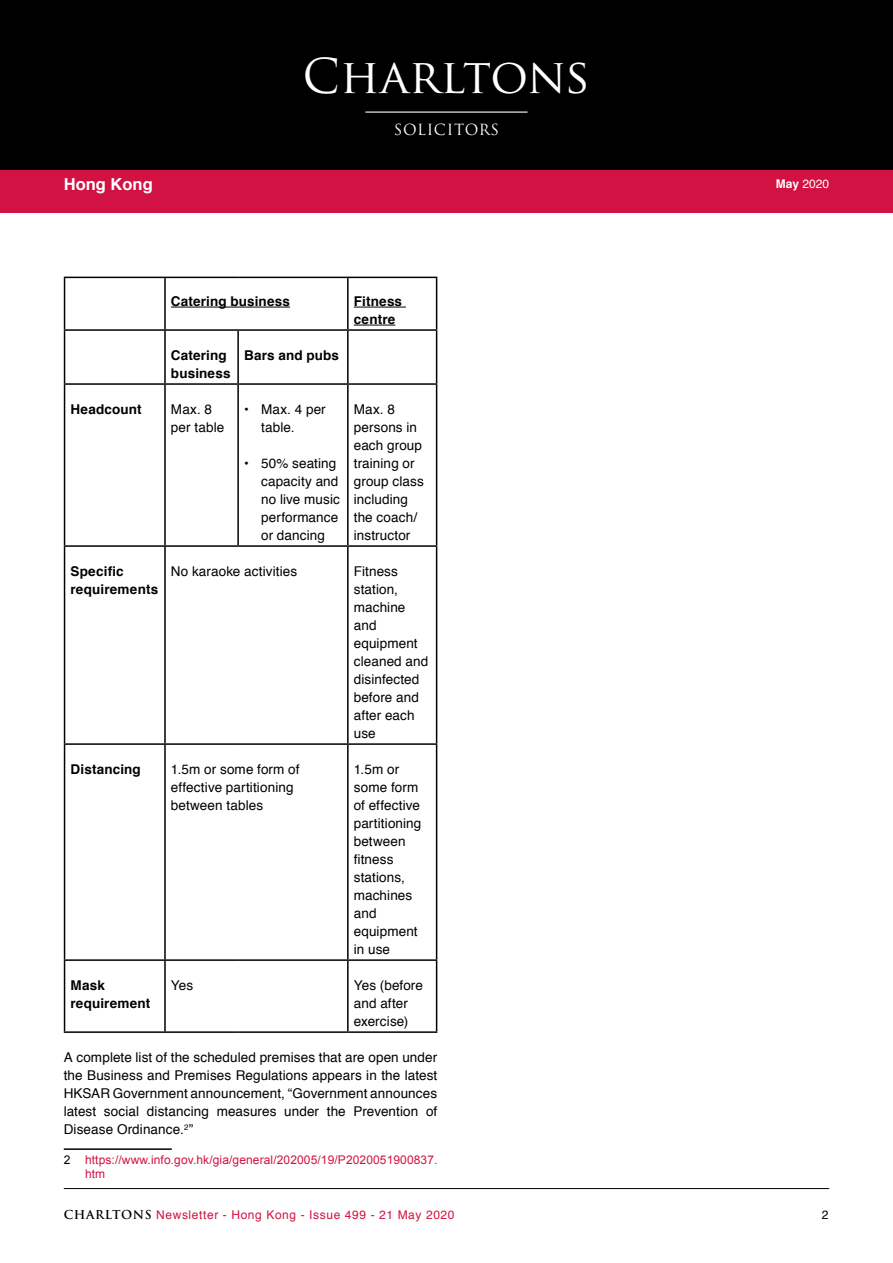
<style>
.page{position:relative;width:893px;height:1263px;background:#fff}
.page>*{position:absolute;margin:0;border:0;box-sizing:border-box;transform-origin:0 0}
.t1{font:46.8px "Trajan Pro";color:#fff}
.t2{font:700 16.5px "Helvetica";color:#fff}
.t3{font:15px "Trajan Pro";letter-spacing:.04em;color:#fff}
.t4{font:13.5px/18px "Helvetica";letter-spacing:.01em;color:#000}
.t5{font:700 13.5px/18px "Helvetica";letter-spacing:.01em;color:#000}
.t6{font:12px/14.4px "Arial";letter-spacing:.01em;color:#d21242}
.t7{font:12px "Helvetica";letter-spacing:.05em;color:#d21242}
.t8{font:12px "Helvetica";color:#fff}
.t9{font:12px "Helvetica";color:#000}
.s1{font-weight:700}
.s2{color:#000}
.s3{font-family:"Trajan Pro";font-weight:700;color:#000}
</style>
<div class="page">
<div style="left:0;top:194px;width:893px;height:19px;background:#d21242"></div>
<hr style="left:64px;top:1188px;width:765px;height:1px;background:#000">
<div style="left:0;top:0;width:893px;height:170px;background:#000"></div>
<div style="left:0;top:170px;width:893px;height:32px;background:#d21242"></div>
<hr style="left:365px;top:112px;width:162px;height:1px;background:#fff">
<hr style="left:64px;top:277px;width:101px;height:1px;background:#000">
<hr style="left:64px;top:278px;width:1px;height:51px;background:#000">
<hr style="left:165px;top:277px;width:73px;height:1px;background:#000">
<hr style="left:164px;top:278px;width:2px;height:51px;background:#000">
<hr style="left:238px;top:277px;width:110px;height:1px;background:#000">
<hr style="left:348px;top:277px;width:89px;height:1px;background:#000">
<hr style="left:347px;top:278px;width:2px;height:51px;background:#000">
<hr style="left:436px;top:278px;width:1px;height:51px;background:#000">
<hr style="left:64px;top:329px;width:101px;height:2px;background:#000">
<hr style="left:64px;top:331px;width:1px;height:52px;background:#000">
<hr style="left:165px;top:329px;width:73px;height:2px;background:#000">
<hr style="left:164px;top:331px;width:2px;height:52px;background:#000">
<hr style="left:238px;top:329px;width:110px;height:2px;background:#000">
<hr style="left:237px;top:331px;width:2px;height:52px;background:#000">
<hr style="left:348px;top:329px;width:89px;height:2px;background:#000">
<hr style="left:347px;top:331px;width:2px;height:52px;background:#000">
<hr style="left:436px;top:331px;width:1px;height:52px;background:#000">
<hr style="left:64px;top:383px;width:101px;height:2px;background:#000">
<hr style="left:64px;top:385px;width:1px;height:160px;background:#000">
<hr style="left:165px;top:383px;width:73px;height:2px;background:#000">
<hr style="left:164px;top:385px;width:2px;height:160px;background:#000">
<hr style="left:238px;top:383px;width:110px;height:2px;background:#000">
<hr style="left:237px;top:385px;width:2px;height:160px;background:#000">
<hr style="left:348px;top:383px;width:89px;height:2px;background:#000">
<hr style="left:347px;top:385px;width:2px;height:160px;background:#000">
<hr style="left:436px;top:385px;width:1px;height:160px;background:#000">
<hr style="left:64px;top:545px;width:101px;height:2px;background:#000">
<hr style="left:64px;top:547px;width:1px;height:196px;background:#000">
<hr style="left:165px;top:545px;width:73px;height:2px;background:#000">
<hr style="left:164px;top:547px;width:2px;height:196px;background:#000">
<hr style="left:238px;top:545px;width:110px;height:2px;background:#000">
<hr style="left:348px;top:545px;width:89px;height:2px;background:#000">
<hr style="left:347px;top:547px;width:2px;height:196px;background:#000">
<hr style="left:436px;top:547px;width:1px;height:196px;background:#000">
<hr style="left:64px;top:743px;width:101px;height:2px;background:#000">
<hr style="left:64px;top:745px;width:1px;height:214px;background:#000">
<hr style="left:165px;top:743px;width:73px;height:2px;background:#000">
<hr style="left:164px;top:745px;width:2px;height:214px;background:#000">
<hr style="left:238px;top:743px;width:110px;height:2px;background:#000">
<hr style="left:348px;top:743px;width:89px;height:2px;background:#000">
<hr style="left:347px;top:745px;width:2px;height:214px;background:#000">
<hr style="left:436px;top:745px;width:1px;height:214px;background:#000">
<hr style="left:64px;top:959px;width:101px;height:2px;background:#000">
<hr style="left:64px;top:961px;width:1px;height:70px;background:#000">
<hr style="left:165px;top:959px;width:73px;height:2px;background:#000">
<hr style="left:164px;top:961px;width:2px;height:70px;background:#000">
<hr style="left:238px;top:959px;width:110px;height:2px;background:#000">
<hr style="left:348px;top:959px;width:89px;height:2px;background:#000">
<hr style="left:347px;top:961px;width:2px;height:70px;background:#000">
<hr style="left:436px;top:961px;width:1px;height:70px;background:#000">
<hr style="left:64px;top:1031px;width:101px;height:2px;background:#000">
<hr style="left:165px;top:1031px;width:73px;height:2px;background:#000">
<hr style="left:238px;top:1031px;width:110px;height:2px;background:#000">
<hr style="left:348px;top:1031px;width:89px;height:2px;background:#000">
<hr style="left:171px;top:307px;width:119px;height:1px;background:#000">
<hr style="left:354px;top:307px;width:52px;height:1px;background:#000">
<hr style="left:354px;top:325px;width:41px;height:1px;background:#000">
<hr style="left:64px;top:1148px;width:108px;height:2px;background:#000">
<p class="t2" style="left:64px;top:171px;width:90px">Hong Kong</p>
<h1 class="t1" style="left:303px;top:47px;width:289px">Charltons</h1>
<p class="t3" style="left:394px;top:120px;width:107px">SOLICITORS</p>
<p class="t5" style="left:171px;top:292px;width:121px">Catering business</p>
<p class="t5" style="left:354px;top:292px;width:50px">Fitness centre</p>
<p class="t5" style="left:171px;top:346px;width:61px">Catering business</p>
<p class="t5" style="left:244px;top:346px;width:96px">Bars and pubs</p>
<p class="t5" style="left:71px;top:400px;width:73px">Headcount</p>
<p class="t4" style="left:171px;top:401px;width:55px">Max. 8 per table</p>
<p class="t4" style="left:261px;top:401px;width:66px;text-indent:-17px"><span class="s1">•</span> Max. 4 per table.</p>
<p class="t4" style="left:261px;top:455px;width:80px;text-indent:-17px"><span class="s1">•</span> 50% seating capacity and no live music performance or dancing</p>
<p class="t4" style="left:354px;top:401px;width:72px">Max. 8 persons in each group training or group class including the coach/ instructor</p>
<p class="t5" style="left:71px;top:562px;width:89px">Specific requirements</p>
<p class="t4" style="left:171px;top:563px;width:128px">No karaoke activities</p>
<p class="t4" style="left:354px;top:563px;width:76px">Fitness station, machine and equipment cleaned and disinfected before and after each use</p>
<p class="t5" style="left:70px;top:760px;width:72px">Distancing</p>
<p class="t4" style="left:171px;top:761px;width:130px">1.5m or some form of effective partitioning between tables</p>
<p class="t4" style="left:354px;top:761px;width:69px">1.5m or some form of effective partitioning between fitness stations, machines and equipment in use</p>
<p class="t5" style="left:70px;top:976px;width:81px">Mask requirement</p>
<p class="t4" style="left:171px;top:977px;width:24px">Yes</p>
<p class="t4" style="left:354px;top:977px;width:71px">Yes (before and after exercise)</p>
<p class="t4" style="left:64px;top:1049px;width:375px;text-align:justify">A complete list of the scheduled premises that are open under the Business and Premises Regulations appears in the latest HKSAR Government announcement, “Government announces latest social distancing measures under the Prevention of Disease Ordinance.<sup>2</sup>”</p>
<p class="t6" style="left:85px;top:1152px;width:354px;text-indent:-21px"><span class="s2">2</span> https://www.info.gov.hk/gia/general/202005/19/P2020051900837. htm</p>
<p class="t8" style="left:776px;top:175px;width:55px"><span class="s1">May</span> 2020</p>
<p class="t7" style="left:64px;top:1206px;width:392px"><span class="s3">CHARLTONS</span> Newsletter - Hong Kong - Issue 499 - 21 May 2020</p>
<p class="t9" style="left:822px;top:1206px;width:8px">2</p>
</div>
